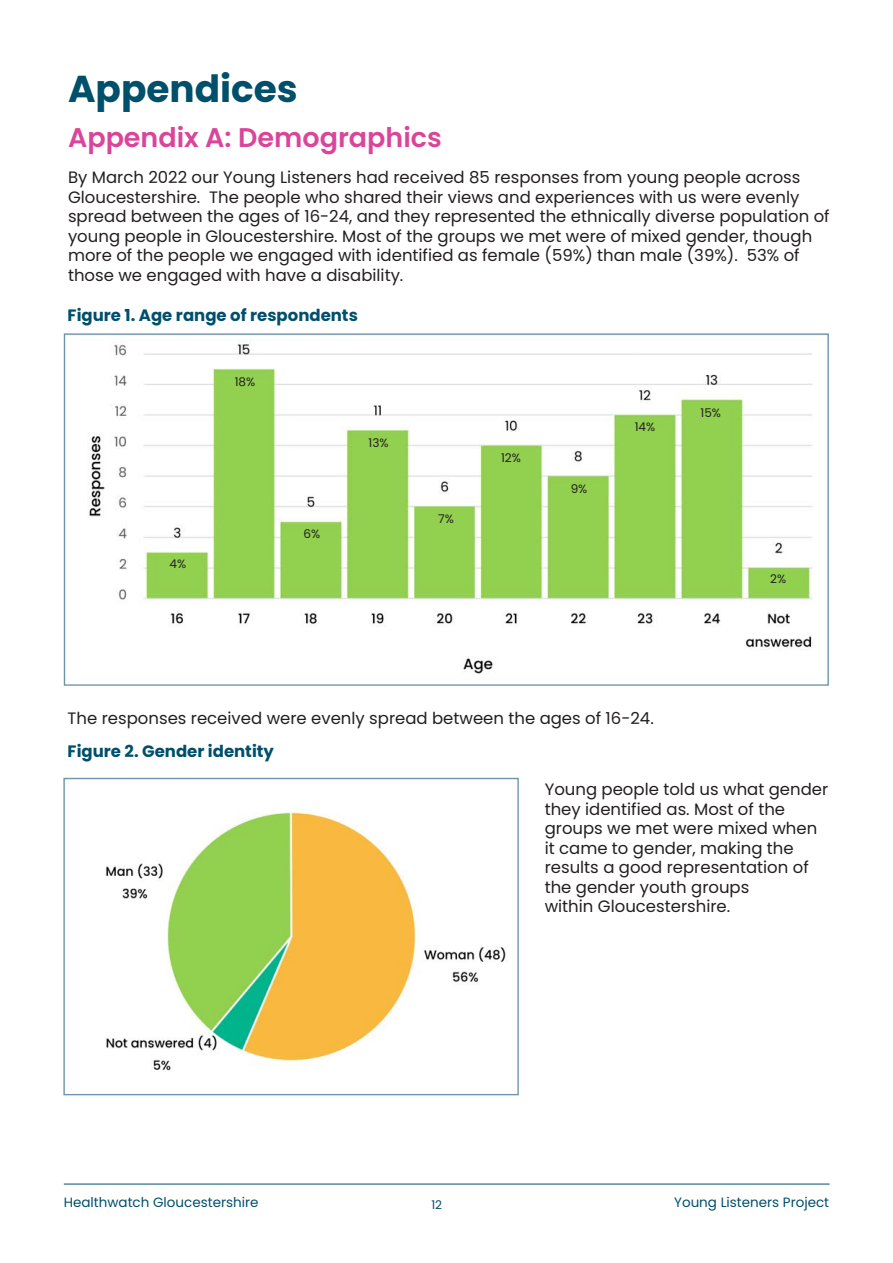
<style>
.page{position:relative;width:893px;height:1263px;background:#fff}
.page>*{position:absolute;margin:0;border:0;box-sizing:border-box;transform-origin:0 0}
.t1{font:700 37.5px "Poppins";color:#004f6b}
.Content_paragraphs{font:600 27px "Poppins";color:#da4599}
.Content_paragraphs-2{font:16.5px/19.5px "Poppins";color:#231f20}
.Content_paragraphs-3{font:700 16.5px "Poppins";color:#004f6b}
.t2{font:13.5px "Poppins";color:#004f6b}
.t3{font:12px "Poppins";color:#231f20}
.t4{font:12px "Poppins";color:#004f6b}
</style>
<div class="page">
<hr style="left:64px;top:1184px;width:766px;height:1px;background:#004f6b">
<img style="left:69px;top:335px;width:757px;height:339px">
<img style="left:105px;top:812px;width:401px;height:259px">
<div style="left:63px;top:778px;width:456px;height:317px;border:1px solid #6e94ab"></div>
<p class="t1" style="left:68px;top:67px;width:231px">Appendices</p>
<p class="Content_paragraphs" style="left:68px;top:122px;width:375px">Appendix A: Demographics</p>
<p class="Content_paragraphs-2" style="left:68px;top:168px;width:763px">By March 2022 our Young Listeners had received 85 responses from young people across Gloucestershire. The people who shared their views and experiences with us were evenly spread between the ages of 16-24, and they represented the ethnically diverse population of young people in Gloucestershire. Most of the groups we met were of mixed gender, though more of the people we engaged with identified as female (59%) than male (39%). 53% of those we engaged with have a disability.</p>
<p class="Content_paragraphs-3" style="left:68px;top:306px;width:292px">Figure 1. Age range of respondents</p>
<p class="t3" style="left:170px;top:556px;width:18px">4%</p>
<p class="t3" style="left:235px;top:375px;width:22px">18%</p>
<p class="t3" style="left:303px;top:527px;width:18px">6%</p>
<p class="t3" style="left:369px;top:436px;width:22px">13%</p>
<p class="t3" style="left:438px;top:512px;width:17px">7%</p>
<p class="t3" style="left:501px;top:450px;width:21px">12%</p>
<p class="t3" style="left:571px;top:482px;width:18px">9%</p>
<p class="t3" style="left:635px;top:420px;width:22px">14%</p>
<p class="t3" style="left:701px;top:405px;width:22px">15%</p>
<p class="t3" style="left:770px;top:571px;width:18px">2%</p>
<p class="Content_paragraphs-2" style="left:68px;top:709px;width:588px">The responses received were evenly spread between the ages of 16-24.</p>
<p class="Content_paragraphs-3" style="left:68px;top:741px;width:208px">Figure 2. Gender identity</p>
<p class="Content_paragraphs-2" style="left:545px;top:780px;width:285px">Young people told us what gender they identified as. Most of the groups we met were mixed when it came to gender, making the results a good representation of the gender youth groups<br>within Gloucestershire.</p>
<p class="t2" style="left:64px;top:1194px;width:196px">Healthwatch Gloucestershire</p>
<p class="t4" style="left:431px;top:1198px;width:12px">12</p>
<p class="t2" style="left:674px;top:1194px;width:157px">Young Listeners Project</p>
</div>
